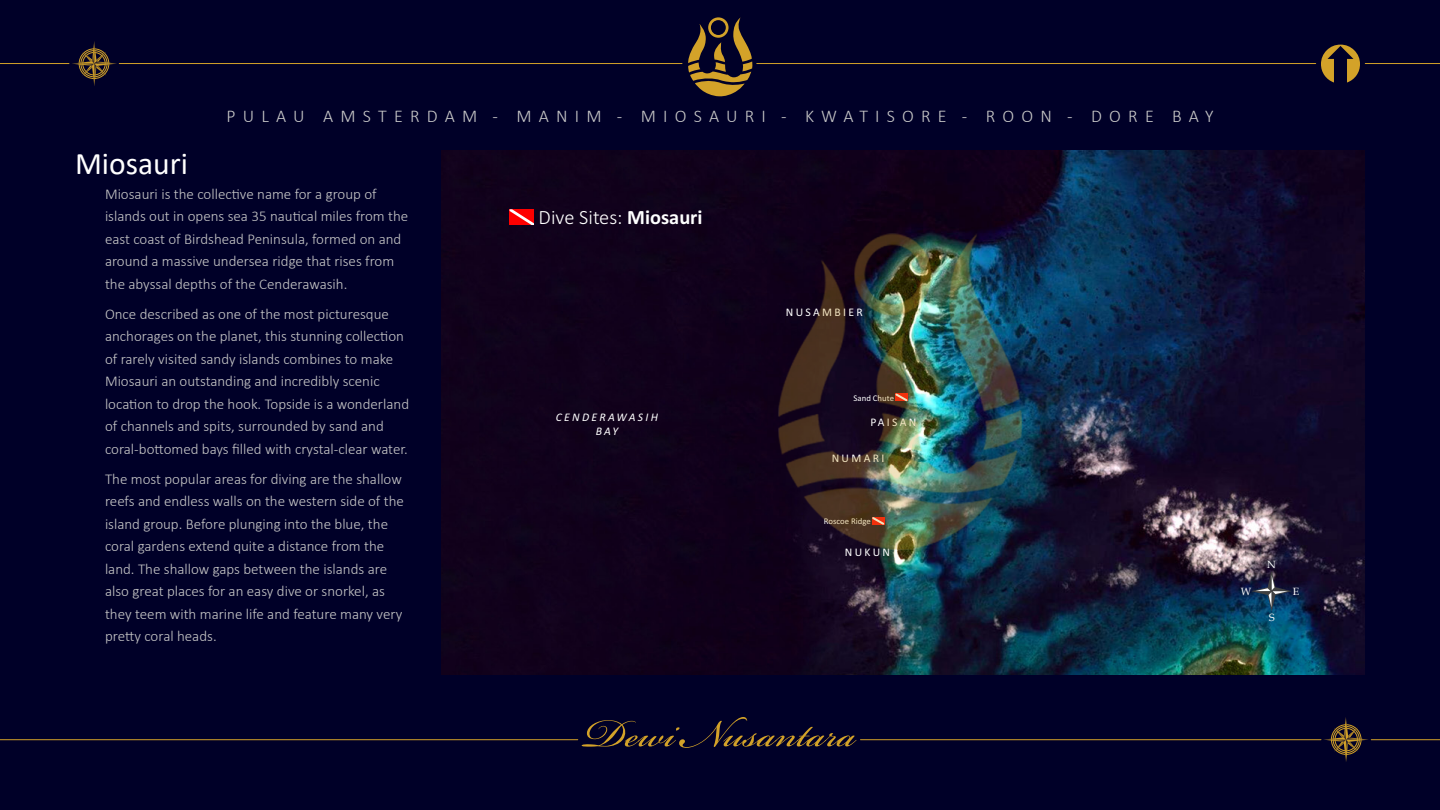
<style>
.page{position:relative;width:1440px;height:810px;background:#000028}
.page>*{position:absolute;margin:0;border:0;box-sizing:border-box;transform-origin:0 0}
.t1{font:61.5px "Bickham Script Pro";color:#d3a229}
.t2{font:31.5px "Calibri";color:#fff}
.t3{font:300 20.4px "Calibri";color:#fff}
.t4{font:300 18px "Calibri";letter-spacing:.4em;color:#c8c8c8}
.t5{font:300 15px/22.5px "Calibri";color:#c8c8c8}
.t6{font:11.7px "Calibri";letter-spacing:.2em;color:#fff}
.t7{font:italic 11.7px/13.6px "Calibri";letter-spacing:.2em;color:#fff;text-align:center}
.t8{font:10.5px "Book Antiqua";color:#fff}
.t9{font:8.77px "Calibri";color:#fff}
.s1{font-weight:700}
</style>
<div class="page">
<hr style="left:119px;top:63px;width:563px;height:1px;background:#d3a229">
<hr style="left:0;top:63px;width:69px;height:1px;background:#d3a229">
<svg style="left:72px;top:41px;width:45px;height:45px"></svg>
<svg style="left:688px;top:17px;width:65px;height:80px"></svg>
<hr style="left:0;top:739px;width:578px;height:1px;background:#d3a229">
<hr style="left:1371px;top:739px;width:69px;height:1px;background:#d3a229">
<hr style="left:860px;top:739px;width:461px;height:1px;background:#d3a229">
<svg style="left:1324px;top:717px;width:44px;height:45px"></svg>
<hr style="left:757px;top:63px;width:559px;height:1px;background:#d3a229">
<hr style="left:1365px;top:63px;width:75px;height:1px;background:#d3a229">
<img style="left:441px;top:150px;width:921px;height:525px">
<h2 class="t2" style="left:75px;top:150px;width:114px">Miosauri</h2>
<p class="t4" style="left:226px;top:109px;width:989px">PULAU AMSTERDAM - MANIM - MIOSAURI - KWATISORE - ROON - DORE BAY</p>
<p class="t5" style="left:105px;top:184px;width:305px">Miosauri is the collective name for a group of islands out in opens sea 35 nautical miles from the east coast of Birdshead Peninsula, formed on and around a massive undersea ridge that rises from the abyssal depths of the Cenderawasih.</p>
<p class="t5" style="left:105px;top:304px;width:306px">Once described as one of the most picturesque anchorages on the planet, this stunning collection of rarely visited sandy islands combines to make Miosauri an outstanding and incredibly scenic location to drop the hook. Topside is a wonderland of channels and spits, surrounded by sand and coral-bottomed bays filled with crystal-clear water.</p>
<p class="t5" style="left:105px;top:469px;width:301px">The most popular areas for diving are the shallow reefs and endless walls on the western side of the island group. Before plunging into the blue, the coral gardens extend quite a distance from the land. The shallow gaps between the islands are also great places for an easy dive or snorkel, as they teem with marine life and feature many very pretty coral heads.</p>
<h3 class="t3" style="left:539px;top:204px;width:165px">Dive Sites: <span class="s1">Miosauri</span></h3>
<p class="t7" style="left:556px;top:410px;width:104px">CENDERAWASIH<br>BAY</p>
<p class="t6" style="left:786px;top:304px;width:78px">NUSAMBIER</p>
<p class="t9" style="left:854px;top:392px;width:42px">Sand Chute</p>
<p class="t6" style="left:870px;top:414px;width:48px">PAISAN</p>
<p class="t6" style="left:832px;top:450px;width:54px">NUMARI</p>
<p class="t9" style="left:824px;top:515px;width:48px">Roscoe Ridge</p>
<p class="t6" style="left:845px;top:544px;width:47px">NUKUN</p>
<p class="t8" style="left:1267px;top:558px;width:10px">N</p>
<p class="t8" style="left:1241px;top:585px;width:12px">W</p>
<p class="t8" style="left:1293px;top:585px;width:8px">E</p>
<p class="t8" style="left:1269px;top:611px;width:7px">S</p>
<h1 class="t1" style="left:584px;top:689px;width:273px">Dewi Nusantara</h1>
</div>
